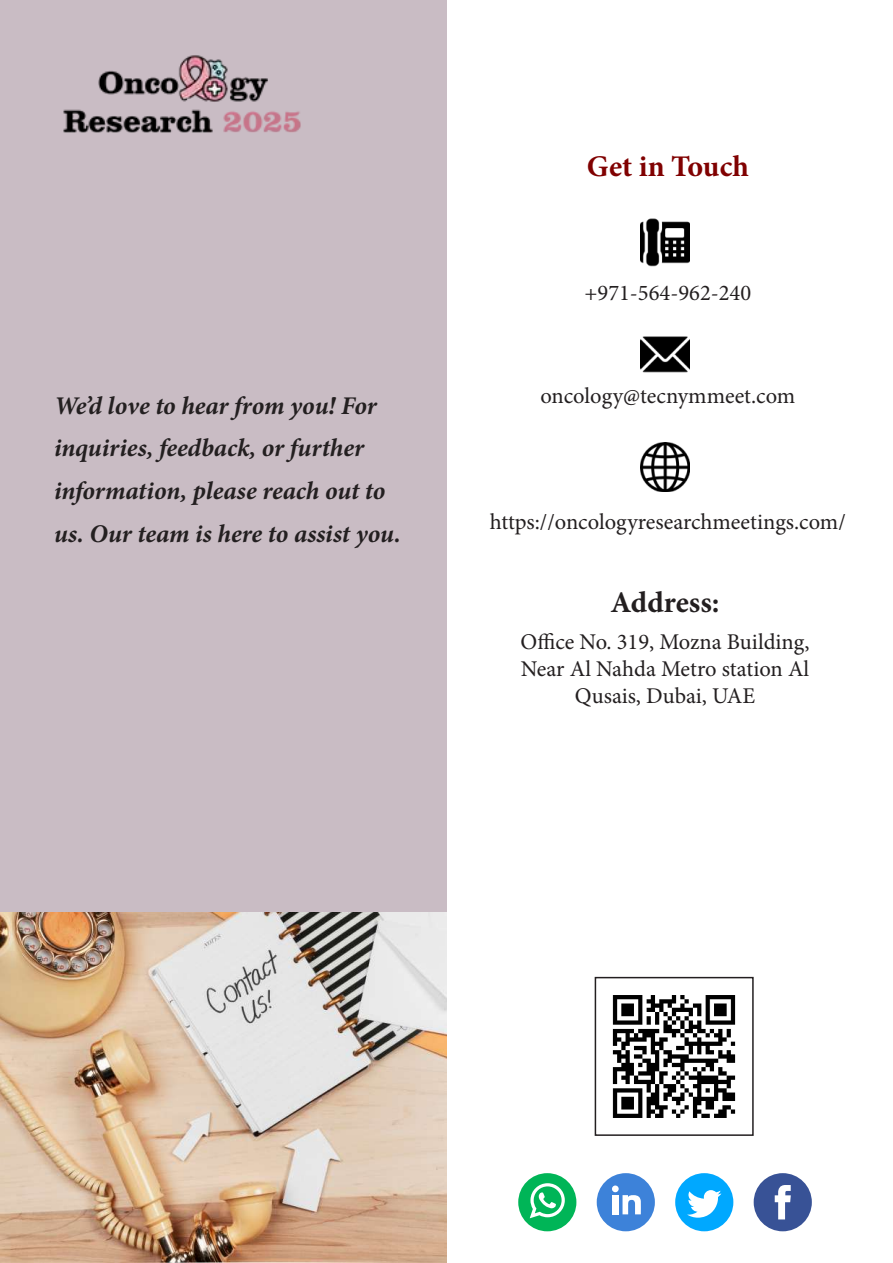
<style>
.page{position:relative;width:893px;height:1263px;background:#fff}
.page>*{position:absolute;margin:0;border:0;box-sizing:border-box;transform-origin:0 0}
.t1{font:700 30px "Minion Pro";color:#800101}
.t2{font:700 30px "Minion Pro";color:#231f20}
.t3{font:italic 700 25.5px/42.6px "Minion Pro";letter-spacing:-.005em;color:#231f20}
.t4{font:22.5px/27px "Minion Pro";color:#231f20;text-align:center}
</style>
<div class="page">
<img style="left:0;top:911px;width:446px;height:352px">
<div style="left:0;top:0;width:446px;height:911px;background:#c9bcc4"></div>
<img style="left:612px;top:995px;width:124px;height:123px">
<div style="left:595px;top:977px;width:159px;height:159px;border:2px solid #231f20"></div>
<img style="left:640px;top:218px;width:49px;height:48px">
<img style="left:640px;top:336px;width:49px;height:37px">
<img style="left:640px;top:442px;width:49px;height:49px">
<div style="left:518px;top:1173px;width:58px;height:58px;background:#00b557;border-radius:50%"></div>
<svg style="left:530px;top:1183px;width:35px;height:35px"></svg>
<div style="left:597px;top:1173px;width:58px;height:58px;background:#3d82d9;border-radius:50%"></div>
<svg style="left:612px;top:1185px;width:29px;height:29px"></svg>
<div style="left:675px;top:1173px;width:58px;height:58px;background:#00a8ff;border-radius:50%"></div>
<svg style="left:687px;top:1190px;width:34px;height:28px"></svg>
<div style="left:754px;top:1173px;width:58px;height:58px;background:#385296;border-radius:50%"></div>
<svg style="left:775px;top:1185px;width:16px;height:34px"></svg>
<img style="left:63px;top:55px;width:238px;height:78px">
<h1 class="t1" style="left:587px;top:145px;width:164px">Get in Touch</h1>
<p class="t4" style="left:584px;top:280px;width:168px">+971-564-962-240</p>
<p class="t3" style="left:54px;top:384px;width:348px">We’d love to hear from you! For inquiries, feedback, or further information, please reach out to us. Our team is here to assist you.</p>
<p class="t4" style="left:540px;top:383px;width:257px">oncology@tecnymmeet.com</p>
<p class="t4" style="left:490px;top:508px;width:357px">https://oncologyresearchmeetings.com/</p>
<h1 class="t2" style="left:610px;top:581px;width:110px">Address:</h1>
<p class="t4" style="left:521px;top:629px;width:290px">Office No. 319, Mozna Building,<br>Near Al Nahda Metro station Al<br>Qusais, Dubai, UAE</p>
</div>
